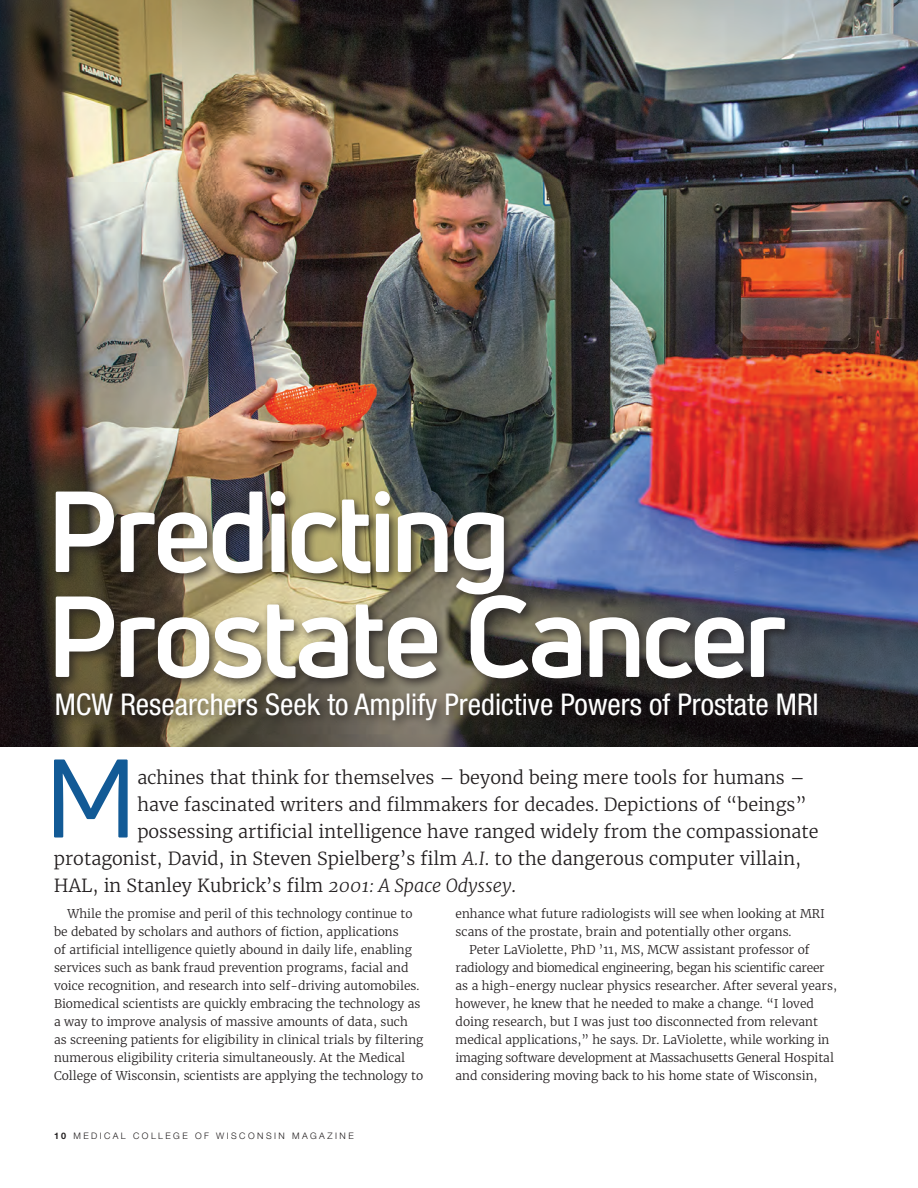
<style>
.page{position:relative;width:918px;height:1188px;background:#fff}
.page>*{position:absolute;margin:0;border:0;box-sizing:border-box;transform-origin:0 0}
.t1{font:700 112.5px/105px "Uni Neue";letter-spacing:-.04em;color:#fff}
.t2{font:109.05px "Uni Neue";color:#125a96}
.t3{font:condensed 30px "Helvetica Neue LT Std";color:#fff}
.t4{font:300 18px "Merriweather";color:#231f20}
.t5{font:300 12px/18px "Merriweather";color:#231f20}
.t6{font:300 9px "Helvetica Neue LT Std";letter-spacing:.275em;color:#231f20}
.s1{font-style:italic}
.s2{font-weight:700}
</style>
<div class="page">
<img style="left:0;top:0;width:918px;height:746px">
<div style="left:51px;top:487px;width:746px;height:203px;background:#231f20;opacity:.75"></div>
<div style="left:52px;top:689px;width:777px;height:43px;background:#231f20;opacity:.75"></div>
<h1 class="t1" style="left:46px;top:478px;width:742px">Predicting<br>Prostate Cancer</h1>
<h3 class="t3" style="left:55px;top:687px;width:765px">MCW Researchers Seek to Amplify Predictive Powers of Prostate MRI</h3>
<h2 class="t2" style="left:44px;top:731px;width:95px">M</h2>
<h3 class="t4" style="left:137px;top:762px;width:669px">achines that think for themselves – beyond being mere tools for humans –</h3>
<h3 class="t4" style="left:137px;top:789px;width:671px">have fascinated writers and filmmakers for decades. Depictions of “beings”</h3>
<h3 class="t4" style="left:137px;top:816px;width:683px">possessing artificial intelligence have ranged widely from the compassionate</h3>
<h3 class="t4" style="left:54px;top:843px;width:749px">protagonist, David, in Steven Spielberg’s film <span class="s1">A.I</span>. to the dangerous computer villain,</h3>
<h3 class="t4" style="left:54px;top:870px;width:464px">HAL, in Stanley Kubrick’s film <span class="s1">2001: A Space Odyssey</span>.</h3>
<p class="t5" style="left:54px;top:903px;width:371px;text-indent:14px">While the promise and peril of this technology continue to be debated by scholars and authors of fiction, applications<br>of artificial intelligence quietly abound in daily life, enabling services such as bank fraud prevention programs, facial and voice recognition, and research into self-driving automobiles.<br>Biomedical scientists are quickly embracing the technology as a way to improve analysis of massive amounts of data, such as screening patients for eligibility in clinical trials by filtering numerous eligibility criteria simultaneously. At the Medical College of Wisconsin, scientists are applying the technology to</p>
<p class="t5" style="left:456px;top:903px;width:371px">enhance what future radiologists will see when looking at MRI scans of the prostate, brain and potentially other organs.</p>
<p class="t5" style="left:456px;top:939px;width:383px;text-indent:14px">Peter LaViolette, PhD ’11, MS, MCW assistant professor of radiology and biomedical engineering, began his scientific career as a high-energy nuclear physics researcher. After several years, however, he knew that he needed to make a change. “I loved doing research, but I was just too disconnected from relevant medical applications,” he says. Dr. LaViolette, while working in imaging software development at Massachusetts General Hospital and considering moving back to his home state of Wisconsin,</p>
<p class="t6" style="left:54px;top:1130px;width:301px"><span class="s2">10</span> MEDICAL COLLEGE OF WISCONSIN MAGAZINE</p>
</div>
